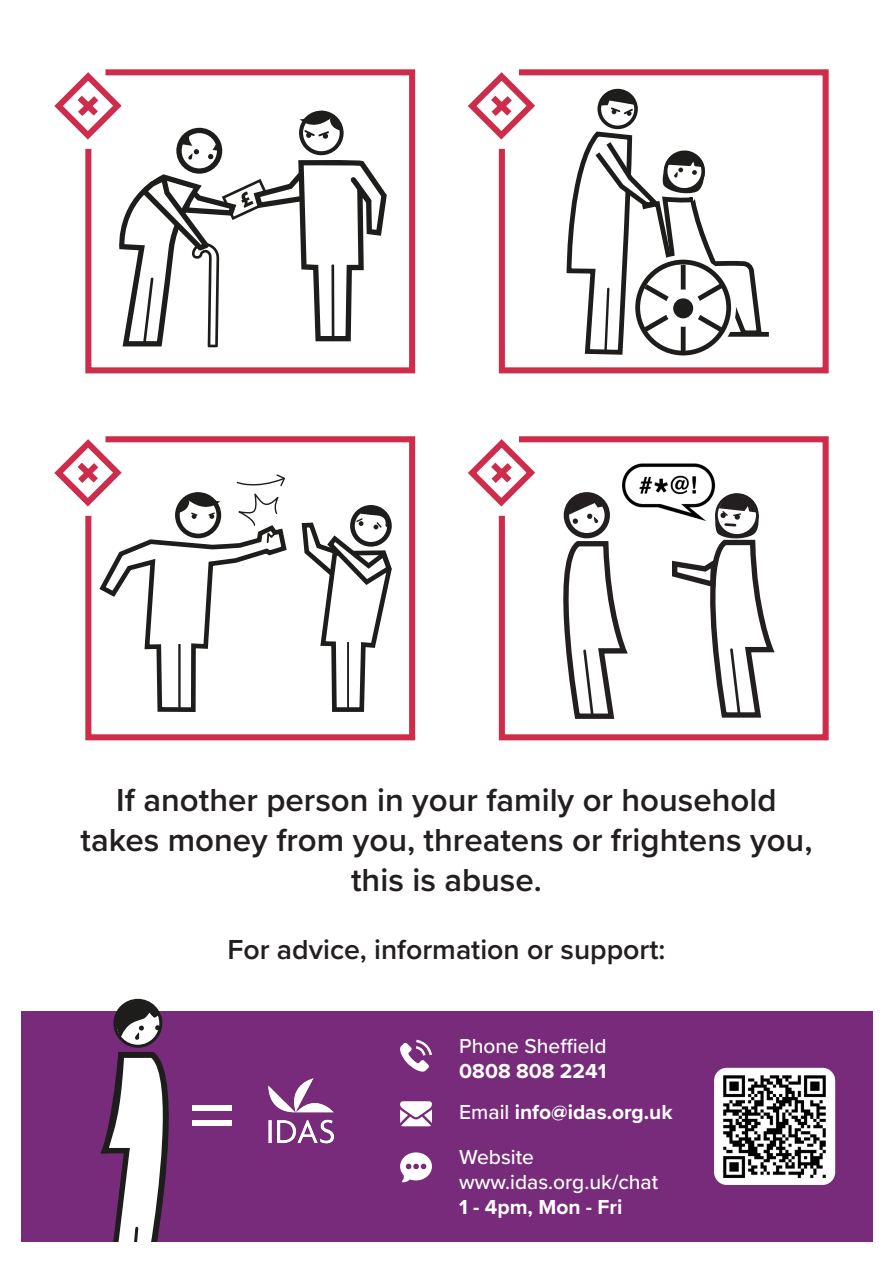
<style>
.page{position:relative;width:893px;height:1263px;background:#fff}
.page>*{position:absolute;margin:0;border:0;box-sizing:border-box;transform-origin:0 0}
.t1{font:600 33px/39.6px "Proxima Nova";color:#231f20;text-align:center}
.t2{font:600 28.5px "Proxima Nova";color:#231f20}
.t3{font:500 21px/25.2px "Proxima Nova";color:#fff}
.t4{font:700 21px "Proxima Nova";color:#fff}
.s1{font-weight:700}
.s2{font-weight:500}
</style>
<div class="page">
<div style="left:21px;top:1011px;width:852px;height:231px;background:#772b7a"></div>
<svg style="left:100px;top:999px;width:69px;height:243px"></svg>
<div style="left:192px;top:1105px;width:40px;height:6px;background:#fff"></div>
<div style="left:192px;top:1120px;width:40px;height:6px;background:#fff"></div>
<img style="left:268px;top:1078px;width:66px;height:66px">
<svg style="left:400px;top:1040px;width:32px;height:32px"></svg>
<svg style="left:400px;top:1152px;width:32px;height:30px"></svg>
<svg style="left:400px;top:1101px;width:32px;height:25px"></svg>
<svg style="left:498px;top:436px;width:331px;height:305px"></svg>
<svg style="left:468px;top:436px;width:71px;height:75px"></svg>
<svg style="left:85px;top:436px;width:331px;height:305px"></svg>
<svg style="left:498px;top:69px;width:331px;height:305px"></svg>
<svg style="left:468px;top:69px;width:71px;height:75px"></svg>
<img style="left:622px;top:463px;width:94px;height:59px">
<svg style="left:551px;top:538px;width:78px;height:183px"></svg>
<div style="left:715px;top:493px;width:44px;height:44px;border:3px solid #231f20;border-radius:50%"></div>
<svg style="left:566px;top:495px;width:41px;height:41px"></svg>
<div style="left:564px;top:492px;width:46px;height:46px;border:5px solid #231f20;border-radius:50%"></div>
<svg style="left:669px;top:494px;width:107px;height:226px"></svg>
<svg style="left:568px;top:496px;width:38px;height:28px"></svg>
<svg style="left:85px;top:69px;width:331px;height:305px"></svg>
<svg style="left:54px;top:69px;width:333px;height:278px"></svg>
<svg style="left:54px;top:436px;width:235px;height:277px"></svg>
<hr style="left:178px;top:644px;width:3px;height:66px;background:#1d1d1b">
<svg style="left:299px;top:505px;width:94px;height:208px"></svg>
<div style="left:726px;top:332px;width:43px;height:5px;background:#1d1d1b"></div>
<svg style="left:599px;top:91px;width:37px;height:36px"></svg>
<div style="left:597px;top:89px;width:41px;height:40px;border:4px solid #1d1d1b;border-radius:50%"></div>
<svg style="left:601px;top:90px;width:34px;height:26px"></svg>
<svg style="left:565px;top:127px;width:199px;height:230px"></svg>
<div style="left:714px;top:1068px;width:121px;height:117px;background:#fff;border-radius:13px"></div>
<img style="left:723px;top:1075px;width:103px;height:103px">
<p class="t1" style="left:81px;top:780px;width:733px">If another person in your family or household takes money from you, threatens or frightens you, this is abuse.</p>
<p class="t2" style="left:227px;top:928px;width:440px">For advice, information or support:</p>
<p class="t3" style="left:459px;top:1032px;width:149px">Phone Sheffield<br><span class="s1">0808 808 2241</span></p>
<p class="t4" style="left:459px;top:1096px;width:215px"><span class="s2">Email</span> info@idas.org.uk</p>
<p class="t3" style="left:459px;top:1143px;width:76px">Website</p>
<p class="t3" style="left:459px;top:1169px;width:200px">www.idas.org.uk/chat</p>
<p class="t4" style="left:459px;top:1192px;width:165px">1 - 4pm, Mon - Fri</p>
</div>
